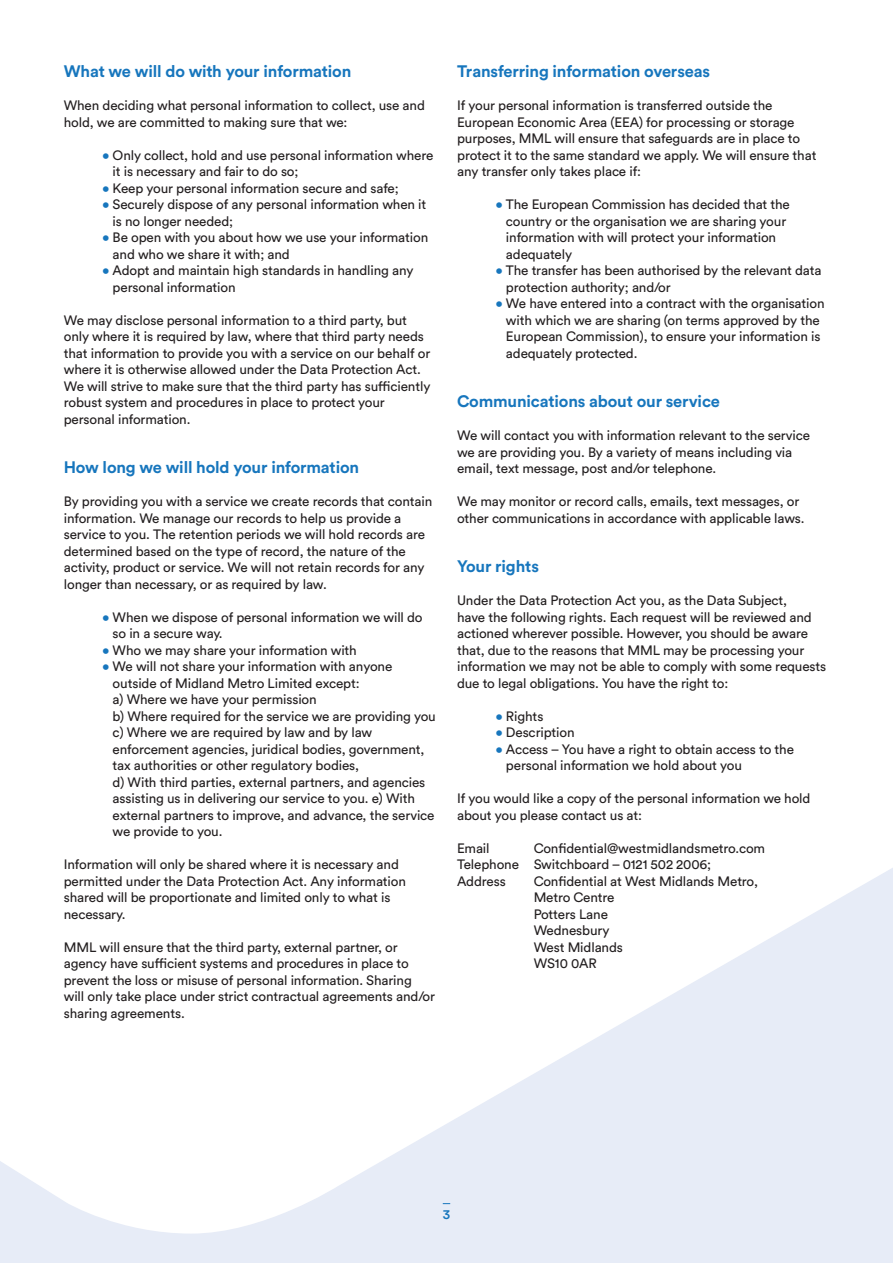
<style>
.page{position:relative;width:893px;height:1263px;background:#fff}
.page>*{position:absolute;margin:0;border:0;box-sizing:border-box;transform-origin:0 0}
.t1{font:700 16.5px "Circular Std";letter-spacing:-.01em;color:#1776bd}
.t2{font:13.5px/16.5px "Circular Std";letter-spacing:-.01em;color:#231f20}
.t3{font:500 13.5px "Circular Std";color:#1776bd}
.s1{color:#1776bd}
.s2{color:#fff}
</style>
<div class="page">
<svg style="left:0;top:868px;width:893px;height:395px"></svg>
<p class="t1" style="left:64px;top:61px;width:289px">What we will do with your information</p>
<p class="t2" style="left:64px;top:97px;width:363px">When deciding what personal information to collect, use and hold, we are committed to making sure that we:</p>
<p class="t2" style="left:113px;top:146px;width:322px;text-indent:-11px"><span class="s1">•</span> Only collect, hold and use personal information where it is necessary and fair to do so;</p>
<p class="t2" style="left:102px;top:179px;width:298px"><span class="s1">•</span> Keep your personal information secure and safe;</p>
<p class="t2" style="left:113px;top:196px;width:315px;text-indent:-11px"><span class="s1">•</span> Securely dispose of any personal information when it is no longer needed;</p>
<p class="t2" style="left:113px;top:229px;width:317px;text-indent:-11px"><span class="s1">•</span> Be open with you about how we use your information and who we share it with; and</p>
<p class="t2" style="left:113px;top:262px;width:302px;text-indent:-11px"><span class="s1">•</span> Adopt and maintain high standards in handling any personal information</p>
<p class="t2" style="left:64px;top:311px;width:368px">We may disclose personal information to a third party, but only where it is required by law, where that third party needs that information to provide you with a service on our behalf or where it is otherwise allowed under the Data Protection Act.<br>We will strive to make sure that the third party has sufficiently robust system and procedures in place to protect your personal information.</p>
<p class="t1" style="left:64px;top:457px;width:297px">How long we will hold your information</p>
<p class="t2" style="left:64px;top:493px;width:370px">By providing you with a service we create records that contain information. We manage our records to help us provide a service to you. The retention periods we will hold records are determined based on the type of record, the nature of the activity, product or service. We will not retain records for any longer than necessary, or as required by law.</p>
<p class="t2" style="left:113px;top:608px;width:312px;text-indent:-11px"><span class="s1">•</span> When we dispose of personal information we will do so in a secure way.</p>
<p class="t2" style="left:102px;top:641px;width:256px"><span class="s1">•</span> Who we may share your information with</p>
<p class="t2" style="left:113px;top:658px;width:281px;text-indent:-11px"><span class="s1">•</span> We will not share your information with anyone outside of Midland Metro Limited except:</p>
<p class="t2" style="left:102px;top:691px;width:216px"><span class="s2">•</span> a) Where we have your permission</p>
<p class="t2" style="left:102px;top:707px;width:335px"><span class="s2">•</span> b) Where required for the service we are providing you</p>
<p class="t2" style="left:113px;top:724px;width:313px;text-indent:-11px"><span class="s2">•</span> c) Where we are required by law and by law enforcement agencies, juridical bodies, government, tax authorities or other regulatory bodies,</p>
<p class="t2" style="left:113px;top:773px;width:323px;text-indent:-11px"><span class="s2">•</span> d) With third parties, external partners, and agencies assisting us in delivering our service to you. e) With external partners to improve, and advance, the service we provide to you.</p>
<p class="t2" style="left:64px;top:856px;width:344px">Information will only be shared where it is necessary and permitted under the Data Protection Act. Any information shared will be proportionate and limited only to what is necessary.</p>
<p class="t2" style="left:64px;top:938px;width:373px">MML will ensure that the third party, external partner, or agency have sufficient systems and procedures in place to prevent the loss or misuse of personal information. Sharing will only take place under strict contractual agreements and/or sharing agreements.</p>
<p class="t1" style="left:457px;top:61px;width:254px">Transferring information overseas</p>
<p class="t2" style="left:457px;top:97px;width:361px">If your personal information is transferred outside the European Economic Area (EEA) for processing or storage purposes, MML will ensure that safeguards are in place to protect it to the same standard we apply. We will ensure that any transfer only takes place if:</p>
<p class="t2" style="left:506px;top:196px;width:285px;text-indent:-11px"><span class="s1">•</span> The European Commission has decided that the country or the organisation we are sharing your information with will protect your information adequately</p>
<p class="t2" style="left:506px;top:262px;width:317px;text-indent:-11px"><span class="s1">•</span> The transfer has been authorised by the relevant data protection authority; and/or</p>
<p class="t2" style="left:506px;top:295px;width:320px;text-indent:-11px"><span class="s1">•</span> We have entered into a contract with the organisation with which we are sharing (on terms approved by the European Commission), to ensure your information is adequately protected.</p>
<p class="t1" style="left:457px;top:391px;width:264px">Communications about our service</p>
<p class="t2" style="left:457px;top:427px;width:354px">We will contact you with information relevant to the service we are providing you. By a variety of means including via email, text message, post and/or telephone.</p>
<p class="t2" style="left:457px;top:493px;width:349px">We may monitor or record calls, emails, text messages, or other communications in accordance with applicable laws.</p>
<p class="t1" style="left:457px;top:556px;width:83px">Your rights</p>
<p class="t2" style="left:457px;top:592px;width:371px">Under the Data Protection Act you, as the Data Subject,<br>have the following rights. Each request will be reviewed and actioned wherever possible. However, you should be aware that, due to the reasons that MML may be processing your information we may not be able to comply with some requests due to legal obligations. You have the right to:</p>
<p class="t2" style="left:495px;top:707px;width:50px"><span class="s1">•</span> Rights</p>
<p class="t2" style="left:495px;top:724px;width:81px"><span class="s1">•</span> Description</p>
<p class="t2" style="left:506px;top:740px;width:289px;text-indent:-11px"><span class="s1">•</span> Access – You have a right to obtain access to the personal information we hold about you</p>
<p class="t2" style="left:457px;top:790px;width:355px">If you would like a copy of the personal information we hold about you please contact us at:</p>
<p class="t2" style="left:457px;top:839px;width:34px">Email</p>
<p class="t2" style="left:457px;top:839px;width:310px;text-indent:77px">Confidential@westmidlandsmetro.com<br>Telephone Switchboard – 0121 502 2006;<br>Address</p>
<p class="t2" style="left:534px;top:872px;width:226px">Confidential at West Midlands Metro,<br>Metro Centre<br>Potters Lane<br>Wednesbury<br>West Midlands<br>WS10 0AR</p>
<p class="t3" style="left:443px;top:1205px;width:9px">3</p>
</div>
